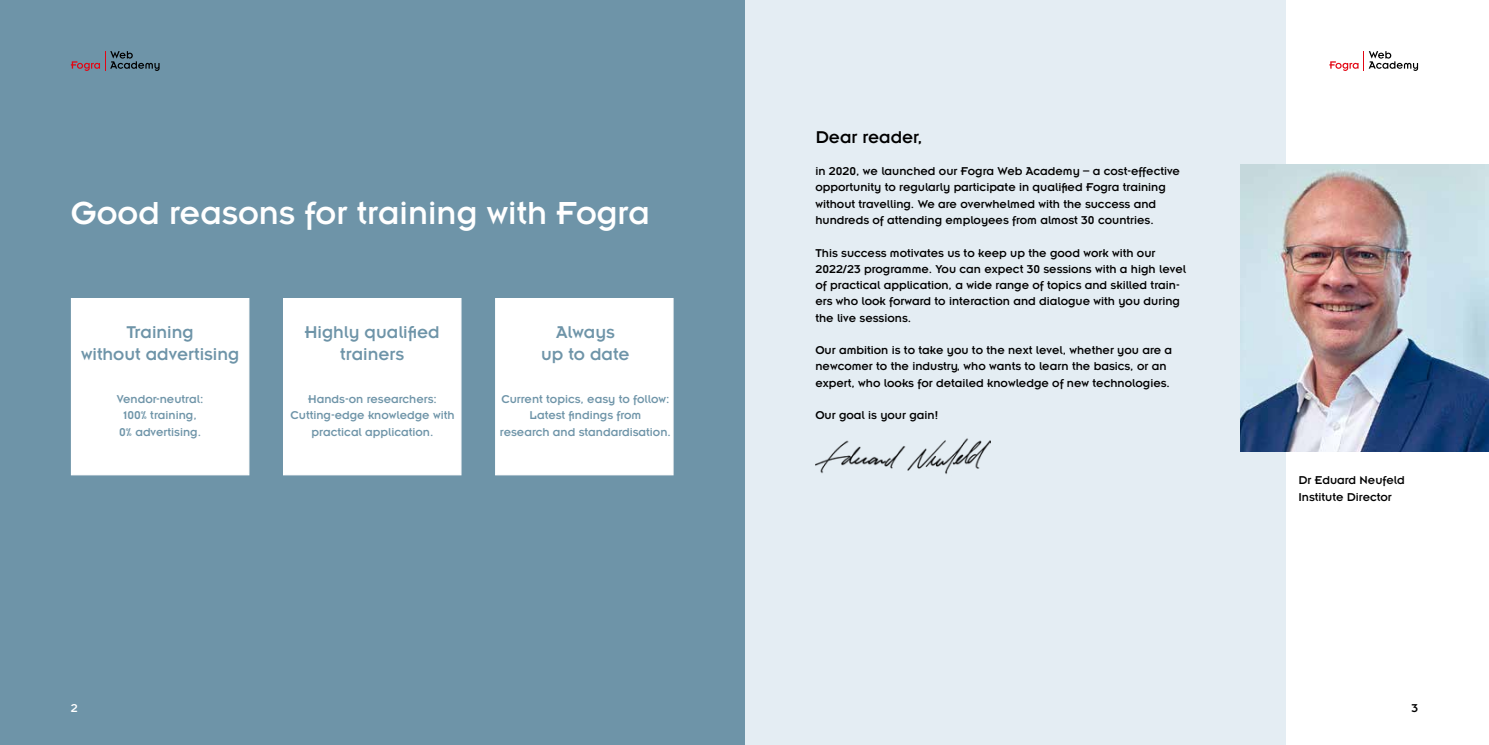
<style>
.page{position:relative;width:1489px;height:745px;background:#fff}
.page>*{position:absolute;margin:0;border:0;box-sizing:border-box;transform-origin:0 0}
.t1{font:35px "Insignia LT Std";color:#fff}
.t2{font:18.75px/22.5px "Insignia LT Std";color:#6e94a8;text-align:center}
.t3{font:18.75px "Insignia LT Std";color:#000}
.t4{font:12.5px/16.2px "Insignia LT Std";color:#000}
.t5{font:12.5px/16.2px "Insignia LT Std";color:#6e94a8;text-align:center}
.t6{font:12.5px "Insignia LT Std";color:#fff}
</style>
<div class="page">
<div style="left:744px;top:0;width:541px;height:744px;background:#e4edf3"></div>
<div style="left:0;top:0;width:744px;height:744px;background:#6e94a8"></div>
<img style="left:1240px;top:164px;width:248px;height:287px">
<img style="left:815px;top:438px;width:175px;height:36px">
<svg style="left:1329px;top:51px;width:88px;height:20px"></svg>
<svg style="left:71px;top:51px;width:88px;height:20px"></svg>
<div style="left:71px;top:298px;width:178px;height:177px;background:#fff"></div>
<div style="left:495px;top:298px;width:178px;height:177px;background:#fff"></div>
<div style="left:283px;top:298px;width:178px;height:177px;background:#fff"></div>
<h1 class="t1" style="left:71px;top:195px;width:580px">Good reasons for training with Fogra</h1>
<h2 class="t2" style="left:81px;top:320px;width:160px">Training<br>without advertising</h2>
<h2 class="t2" style="left:305px;top:320px;width:136px">Highly qualified trainers</h2>
<p class="t5" style="left:117px;top:390px;width:88px">Vendor-neutral:<br>100% training,<br>0% advertising.</p>
<p class="t5" style="left:290px;top:390px;width:166px">Hands-on researchers:<br>Cutting-edge knowledge with practical application.</p>
<p class="t5" style="left:500px;top:390px;width:172px">Current topics, easy to follow:<br>Latest findings from<br>research and standardisation.</p>
<h2 class="t2" style="left:541px;top:320px;width:90px">Always<br>up to date</h2>
<h2 class="t3" style="left:815px;top:127px;width:109px">Dear reader,</h2>
<p class="t4" style="left:815px;top:163px;width:366px">in 2020, we launched our Fogra Web Academy – a cost-effective opportunity to regularly participate in qualified Fogra training without travelling. We are overwhelmed with the success and hundreds of attending employees from almost 30 countries.</p>
<p class="t4" style="left:815px;top:244px;width:372px">This success motivates us to keep up the good work with our 2022/23 programme. You can expect 30 sessions with a high level of practical application, a wide range of topics and skilled train&shy;ers who look forward to interaction and dialogue with you during the live sessions.</p>
<p class="t4" style="left:815px;top:342px;width:358px">Our ambition is to take you to the next level, whether you are a newcomer to the industry, who wants to learn the basics, or an expert, who looks for detailed knowledge of new technologies.</p>
<p class="t4" style="left:815px;top:407px;width:124px">Our goal is your gain!</p>
<p class="t4" style="left:1298px;top:472px;width:108px">Dr Eduard Neufeld<br>Institute Director</p>
<p class="t6" style="left:71px;top:701px;width:8px">2</p>
<p class="t4" style="left:1411px;top:699px;width:8px">3</p>
</div>
